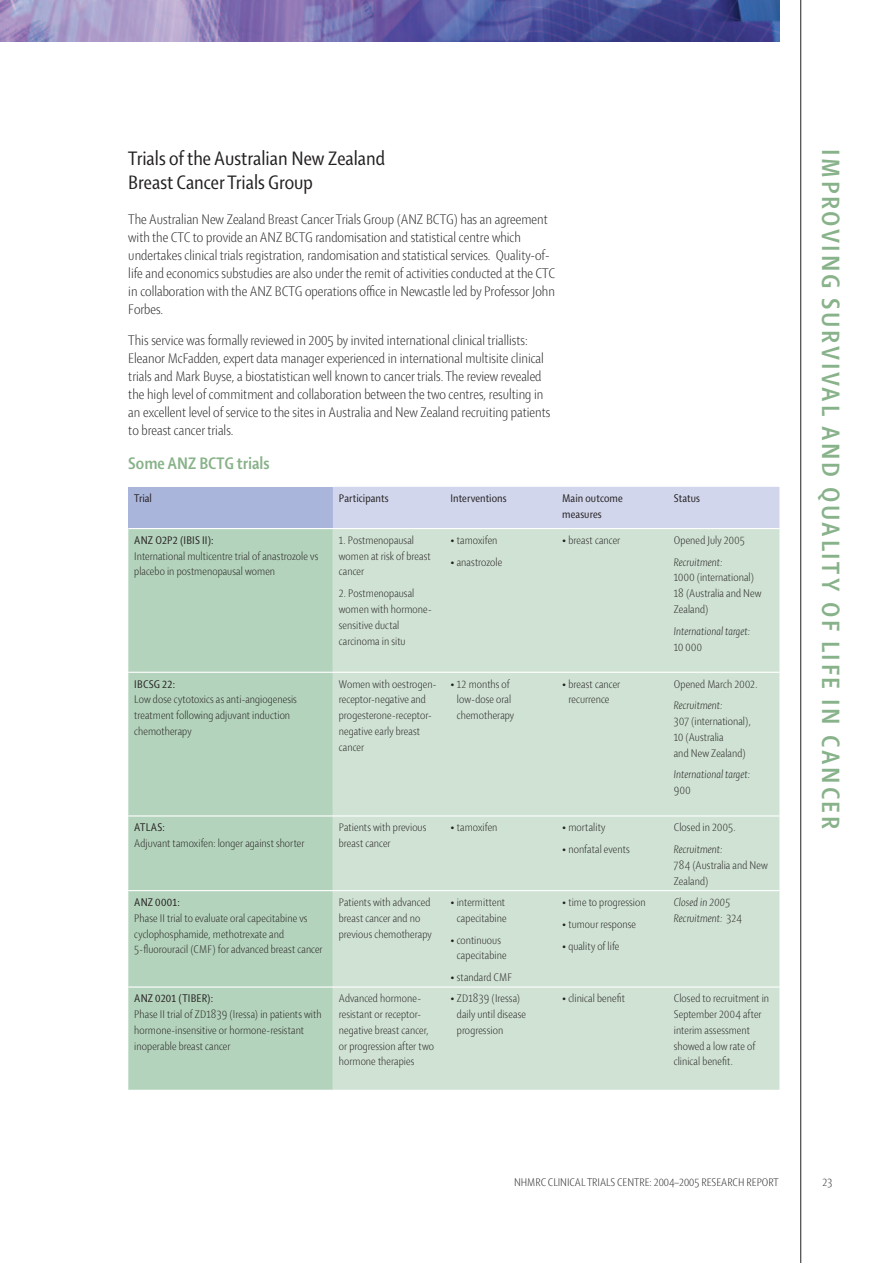
<style>
.page{position:relative;width:894px;height:1263px;background:#fff}
.page>*{position:absolute;margin:0;border:0;box-sizing:border-box;transform-origin:0 0}
.t1{font:700 condensed 27px "Shaker 2";letter-spacing:.1em;color:#88b28a}
.t2{font:condensed 21px/24px "Shaker 2";color:#231f20}
.t3{font:700 condensed 18px "Shaker 2";color:#88b28a}
.t4{font:300 condensed 15px/18px "Shaker 2";color:#231f20}
.t5{font:300 condensed 12px/15.8px "Shaker 2";letter-spacing:.005em;color:#231f20}
.t6{font:condensed 12px/15.8px "Shaker 2";letter-spacing:.01em;color:#231f20}
.t7{font:italic 300 condensed 12px/15.8px "Shaker 2";letter-spacing:.005em;color:#231f20}
.s1{font-style:normal}
</style>
<div class="page">
<img style="left:0;top:0;width:779px;height:41px">
<hr style="left:800px;top:0;width:1px;height:1262px;background:#231f20">
<div style="left:128px;top:487px;width:205px;height:41px;background:#a9b5db"></div>
<div style="left:333px;top:487px;width:446px;height:41px;background:#d1d6ec"></div>
<div style="left:128px;top:529px;width:205px;height:560px;background:#b4d3bc"></div>
<div style="left:333px;top:529px;width:446px;height:560px;background:#cfe2d3"></div>
<hr style="left:128px;top:671px;width:651px;height:1px;background:#fff">
<hr style="left:128px;top:815px;width:651px;height:1px;background:#fff">
<hr style="left:128px;top:889px;width:651px;height:2px;background:#fff">
<hr style="left:128px;top:986px;width:651px;height:1px;background:#fff">
<h2 class="t2" style="left:128px;top:148px;width:258px">Trials of the Australian New Zealand<br>Breast Cancer Trials Group</h2>
<p class="t4" style="left:128px;top:212px;width:428px">The Australian New Zealand Breast Cancer Trials Group (ANZ BCTG) has an agreement with the CTC to provide an ANZ BCTG randomisation and statistical centre which undertakes clinical trials registration, randomisation and statistical services. Quality-of&shy;life and economics substudies are also under the remit of activities conducted at the CTC in collaboration with the ANZ BCTG operations office in Newcastle led by Professor John Forbes.</p>
<p class="t4" style="left:128px;top:332px;width:423px">This service was formally reviewed in 2005 by invited international clinical triallists:<br>Eleanor McFadden, expert data manager experienced in international multisite clinical trials and Mark Buyse, a biostatistican well known to cancer trials. The review revealed the high level of commitment and collaboration between the two centres, resulting in an excellent level of service to the sites in Australia and New Zealand recruiting patients to breast cancer trials.</p>
<h3 class="t3" style="left:128px;top:456px;width:143px">Some ANZ BCTG trials</h3>
<p class="t6" style="left:134px;top:491px;width:19px">Trial</p>
<p class="t6" style="left:339px;top:491px;width:51px">Participants</p>
<p class="t6" style="left:450px;top:491px;width:58px">Interventions</p>
<p class="t6" style="left:562px;top:491px;width:62px">Main outcome measures</p>
<p class="t6" style="left:673px;top:491px;width:28px">Status</p>
<p class="t6" style="left:134px;top:533px;width:81px">ANZ O2P2 (IBIS II):</p>
<p class="t5" style="left:134px;top:549px;width:185px">International multicentre trial of anastrozole vs placebo in postmenopausal women</p>
<p class="t5" style="left:450px;top:533px;width:48px">• tamoxifen</p>
<p class="t5" style="left:450px;top:555px;width:53px">• anastrozole</p>
<p class="t5" style="left:339px;top:533px;width:93px">1. Postmenopausal women at risk of breast cancer</p>
<p class="t5" style="left:339px;top:586px;width:94px">2. Postmenopausal women with hormone&shy;sensitive ductal carcinoma in situ</p>
<p class="t5" style="left:562px;top:533px;width:59px">• breast cancer</p>
<p class="t5" style="left:673px;top:533px;width:73px">Opened July 2005</p>
<p class="t7" style="left:673px;top:555px;width:50px">Recruitment:</p>
<p class="t5" style="left:673px;top:570px;width:89px">1000 (international)<br>18 (Australia and New<br>Zealand)</p>
<p class="t7" style="left:673px;top:624px;width:78px">International target:</p>
<p class="t5" style="left:673px;top:639px;width:30px">10 000</p>
<p class="t6" style="left:134px;top:676px;width:42px">IBCSG 22:</p>
<p class="t5" style="left:134px;top:692px;width:164px">Low dose cytotoxics as anti-angiogenesis treatment following adjuvant induction chemotherapy</p>
<p class="t6" style="left:134px;top:820px;width:32px">ATLAS:</p>
<p class="t5" style="left:134px;top:836px;width:171px">Adjuvant tamoxifen: longer against shorter</p>
<p class="t6" style="left:134px;top:895px;width:47px">ANZ 0001:</p>
<p class="t5" style="left:134px;top:910px;width:190px">Phase II trial to evaluate oral capecitabine vs cyclophosphamide, methotrexate and<br>5-fluorouracil (CMF) for advanced breast cancer</p>
<p class="t6" style="left:134px;top:991px;width:80px">ANZ 0201 (TIBER):</p>
<p class="t5" style="left:134px;top:1007px;width:189px">Phase II trial of ZD1839 (Iressa) in patients with hormone-insensitive or hormone-resistant inoperable breast cancer</p>
<p class="t5" style="left:339px;top:676px;width:99px">Women with oestrogen&shy;receptor-negative and progesterone-receptor&shy;negative early breast cancer</p>
<p class="t5" style="left:450px;top:676px;width:65px;text-align:center">• 12 months of low-dose oral chemotherapy</p>
<p class="t5" style="left:562px;top:676px;width:59px;text-align:center">• breast cancer recurrence</p>
<p class="t5" style="left:673px;top:676px;width:85px">Opened March 2002.</p>
<p class="t7" style="left:673px;top:698px;width:50px">Recruitment:</p>
<p class="t5" style="left:673px;top:714px;width:78px">307 (international),<br>10 (Australia<br>and New Zealand)</p>
<p class="t7" style="left:673px;top:767px;width:78px">International target:</p>
<p class="t5" style="left:673px;top:783px;width:18px">900</p>
<p class="t5" style="left:339px;top:820px;width:89px">Patients with previous breast cancer</p>
<p class="t5" style="left:450px;top:820px;width:48px">• tamoxifen</p>
<p class="t5" style="left:562px;top:820px;width:45px">• mortality</p>
<p class="t5" style="left:562px;top:842px;width:69px">• nonfatal events</p>
<p class="t5" style="left:339px;top:895px;width:94px">Patients with advanced breast cancer and no previous chemotherapy</p>
<p class="t5" style="left:450px;top:895px;width:58px;text-align:center">• intermittent capecitabine</p>
<p class="t5" style="left:450px;top:932px;width:58px;text-align:center">• continuous capecitabine</p>
<p class="t5" style="left:450px;top:970px;width:63px">• standard CMF</p>
<p class="t5" style="left:562px;top:895px;width:85px">• time to progression</p>
<p class="t5" style="left:562px;top:916px;width:75px">• tumour response</p>
<p class="t5" style="left:562px;top:938px;width:59px">• quality of life</p>
<p class="t5" style="left:673px;top:820px;width:63px">Closed in 2005.</p>
<p class="t7" style="left:673px;top:842px;width:50px">Recruitment:</p>
<p class="t5" style="left:673px;top:858px;width:95px">784 (Australia and New<br>Zealand)</p>
<p class="t7" style="left:673px;top:895px;width:70px">Closed in 2005<br>Recruitment: <span class="s1">324</span></p>
<p class="t5" style="left:339px;top:991px;width:97px">Advanced hormone&shy;resistant or receptor&shy;negative breast cancer, or progression after two hormone therapies</p>
<p class="t5" style="left:456px;top:991px;width:70px;text-indent:-6px">• ZD1839 (Iressa) daily until disease progression</p>
<p class="t5" style="left:562px;top:991px;width:64px">• clinical benefit</p>
<p class="t5" style="left:673px;top:991px;width:97px">Closed to recruitment in<br>September 2004 after interim assessment showed a low rate of clinical benefit.</p>
<h1 class="t1" style="left:841px;top:149px;width:681px;rotate:90deg">IMPROVING SURVIVAL AND QUALITY OF LIFE IN CANCER</h1>
<p class="t5" style="left:514px;top:1174px;width:266px">NHMRC CLINICAL TRIALS CENTRE: 2004–2005 RESEARCH REPORT</p>
<p class="t5" style="left:822px;top:1174px;width:11px">23</p>
</div>
